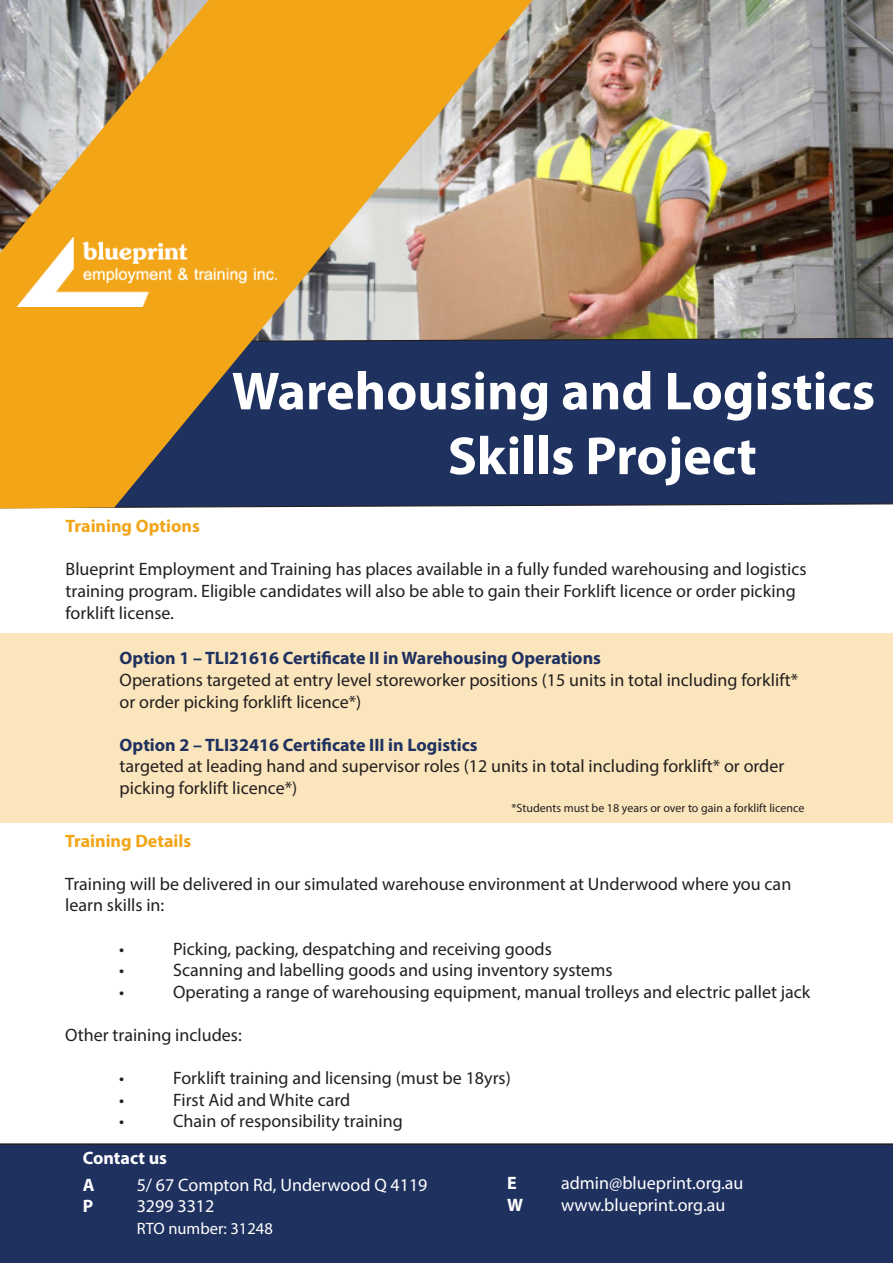
<style>
.page{position:relative;width:893px;height:1263px;background:#fff}
.page>*{position:absolute;margin:0;border:0;box-sizing:border-box;transform-origin:0 0}
.t1{font:700 54px "Myriad Pro";color:#fff}
.t2{font:18px/21.6px "Myriad Pro";color:#231f20}
.t3{font:700 18px "Myriad Pro";color:#1f315f}
.t4{font:18px "Myriad Pro";color:#fff}
.t5{font:700 18px "Myriad Pro";color:#f2a517}
.t6{font:700 18px "Myriad Pro";color:#fff}
.t7{font:16.5px "Myriad Pro";color:#fff}
.t8{font:12px "Myriad Pro";color:#231f20}
</style>
<div class="page">
<img style="left:535px;top:1px;width:358px;height:333px">
<div style="left:0;top:1143px;width:893px;height:120px;background:#1f315f"></div>
<div style="left:535px;top:334px;width:358px;height:172px;background:#1f315f"></div>
<svg style="left:0;top:0;width:535px;height:509px;background:#ae8b4f"></svg>
<div style="left:0;top:632px;width:893px;height:190px;background:#fbe5bc"></div>
<img style="left:18px;top:238px;width:259px;height:69px">
<p class="t1" style="left:232px;top:356px;width:645px">Warehousing and Logistics</p>
<p class="t1" style="left:448px;top:421px;width:310px">Skills Project</p>
<p class="t5" style="left:66px;top:514px;width:136px">Training Options</p>
<p class="t2" style="left:66px;top:558px;width:742px">Blueprint Employment and Training has places available in a fully funded warehousing and logistics training program. Eligible candidates will also be able to gain their Forklift licence or order picking forklift license.</p>
<p class="t3" style="left:120px;top:647px;width:483px">Option 1 – TLI21616 Certificate II in Warehousing Operations</p>
<p class="t2" style="left:120px;top:669px;width:680px">Operations targeted at entry level storeworker positions (15 units in total including forklift*</p>
<p class="t2" style="left:120px;top:690px;width:243px">or order picking forklift licence*)</p>
<p class="t3" style="left:120px;top:733px;width:359px">Option 2 – TLI32416 Certificate III in Logistics</p>
<p class="t2" style="left:120px;top:755px;width:666px">targeted at leading hand and supervisor roles (12 units in total including forklift* or order</p>
<p class="t2" style="left:120px;top:777px;width:179px">picking forklift licence*)</p>
<p class="t8" style="left:512px;top:801px;width:294px">*Students must be 18 years or over to gain a forklift licence</p>
<p class="t5" style="left:65px;top:829px;width:127px">Training Details</p>
<p class="t2" style="left:65px;top:873px;width:728px">Training will be delivered in our simulated warehouse environment at Underwood where you can learn skills in:</p>
<p class="t2" style="left:119px;top:937px;width:7px">•</p>
<p class="t2" style="left:173px;top:937px;width:380px">Picking, packing, despatching and receiving goods</p>
<p class="t2" style="left:119px;top:959px;width:7px">•</p>
<p class="t2" style="left:173px;top:959px;width:441px">Scanning and labelling goods and using inventory systems</p>
<p class="t2" style="left:119px;top:981px;width:7px">•</p>
<p class="t2" style="left:173px;top:981px;width:639px">Operating a range of warehousing equipment, manual trolleys and electric pallet jack</p>
<p class="t2" style="left:65px;top:1024px;width:178px">Other training includes:</p>
<p class="t2" style="left:119px;top:1067px;width:7px">•</p>
<p class="t2" style="left:173px;top:1067px;width:339px">Forklift training and licensing (must be 18yrs)</p>
<p class="t2" style="left:119px;top:1089px;width:7px">•</p>
<p class="t2" style="left:173px;top:1089px;width:179px">First Aid and White card</p>
<p class="t2" style="left:119px;top:1110px;width:7px">•</p>
<p class="t2" style="left:173px;top:1110px;width:231px">Chain of responsibility training</p>
<p class="t6" style="left:83px;top:1146px;width:86px">Contact us</p>
<p class="t6" style="left:83px;top:1173px;width:13px">A</p>
<p class="t4" style="left:137px;top:1174px;width:292px">5/ 67 Compton Rd, Underwood Q 4119</p>
<p class="t6" style="left:83px;top:1194px;width:12px">P</p>
<p class="t4" style="left:137px;top:1195px;width:79px">3299 3312</p>
<p class="t7" style="left:137px;top:1218px;width:138px">RTO number: 31248</p>
<p class="t6" style="left:507px;top:1171px;width:11px">E</p>
<p class="t4" style="left:561px;top:1172px;width:184px">admin@blueprint.org.au</p>
<p class="t6" style="left:507px;top:1193px;width:17px">W</p>
<p class="t4" style="left:561px;top:1193px;width:166px">www.blueprint.org.au</p>
</div>
